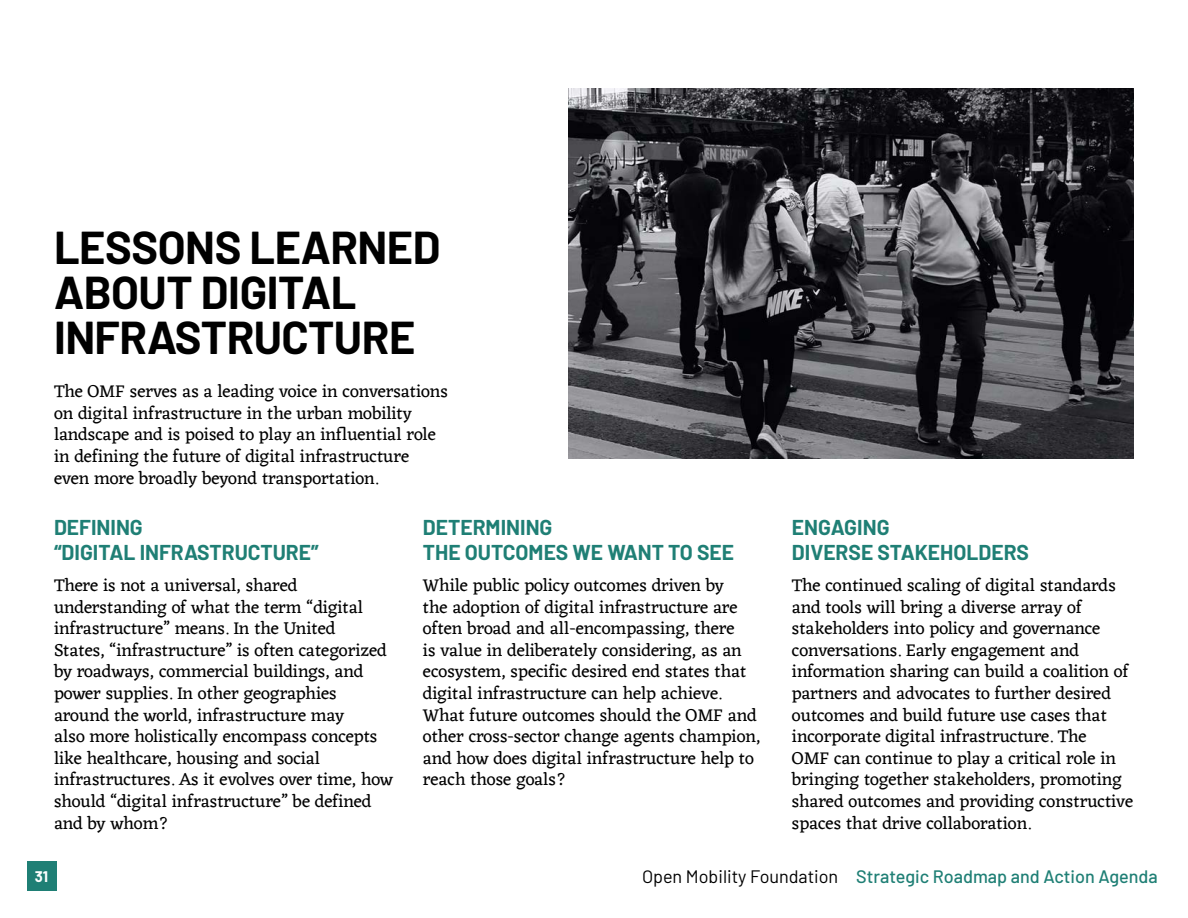
<style>
.page{position:relative;width:1188px;height:918px;background:#fff}
.page>*{position:absolute;margin:0;border:0;box-sizing:border-box;transform-origin:0 0}
.t1{font:700 45px/45px "Barlow";letter-spacing:-.01em;color:#000}
.Text_Paragraph{font:700 21px/25.2px "Barlow";color:#1f7f75}
.Text_Paragraph-2{font:18px/21.6px "Eczar";color:#000}
.t2{font:500 18px "Barlow";color:#1f7f75}
.t3{font:700 15px "Barlow";color:#fff}
.s1{font-weight:400;color:#000}
</style>
<div class="page">
<div style="left:27px;top:862px;width:29px;height:29px;background:#1f7f75"></div>
<img style="left:568px;top:89px;width:566px;height:370px">
<p class="t1" style="left:54px;top:222px;width:388px">LESSONS LEARNED<br>ABOUT DIGITAL<br>INFRASTRUCTURE</p>
<p class="Text_Paragraph-2" style="left:54px;top:382px;width:396px">The OMF serves as a leading voice in conversations on digital infrastructure in the urban mobility landscape and is poised to play an influential role in defining the future of digital infrastructure even more broadly beyond transportation.</p>
<p class="Text_Paragraph" style="left:54px;top:513px;width:266px">DEFINING<br>“DIGITAL INFRASTRUCTURE”</p>
<p class="Text_Paragraph-2" style="left:54px;top:575px;width:341px">There is not a universal, shared understanding of what the term “digital infrastructure” means. In the United<br>States, “infrastructure” is often categorized by roadways, commercial buildings, and power supplies. In other geographies around the world, infrastructure may<br>also more holistically encompass concepts like healthcare, housing and social infrastructures. As it evolves over time, how should “digital infrastructure” be defined and by whom?</p>
<p class="Text_Paragraph" style="left:423px;top:513px;width:313px">DETERMINING<br>THE OUTCOMES WE WANT TO SEE</p>
<p class="Text_Paragraph-2" style="left:423px;top:575px;width:339px">While public policy outcomes driven by<br>the adoption of digital infrastructure are often broad and all-encompassing, there<br>is value in deliberately considering, as an ecosystem, specific desired end states that digital infrastructure can help achieve.<br>What future outcomes should the OMF and other cross-sector change agents champion, and how does digital infrastructure help to reach those goals?</p>
<p class="Text_Paragraph" style="left:792px;top:513px;width:239px">ENGAGING<br>DIVERSE STAKEHOLDERS</p>
<p class="Text_Paragraph-2" style="left:792px;top:575px;width:343px">The continued scaling of digital standards and tools will bring a diverse array of stakeholders into policy and governance conversations. Early engagement and information sharing can build a coalition of partners and advocates to further desired outcomes and build future use cases that incorporate digital infrastructure. The<br>OMF can continue to play a critical role in bringing together stakeholders, promoting shared outcomes and providing constructive spaces that drive collaboration.</p>
<p class="t3" style="left:35px;top:865px;width:15px">31</p>
<p class="t2" style="left:642px;top:863px;width:517px"><span class="s1">Open Mobility Foundation</span> Strategic Roadmap and Action Agenda</p>
</div>
